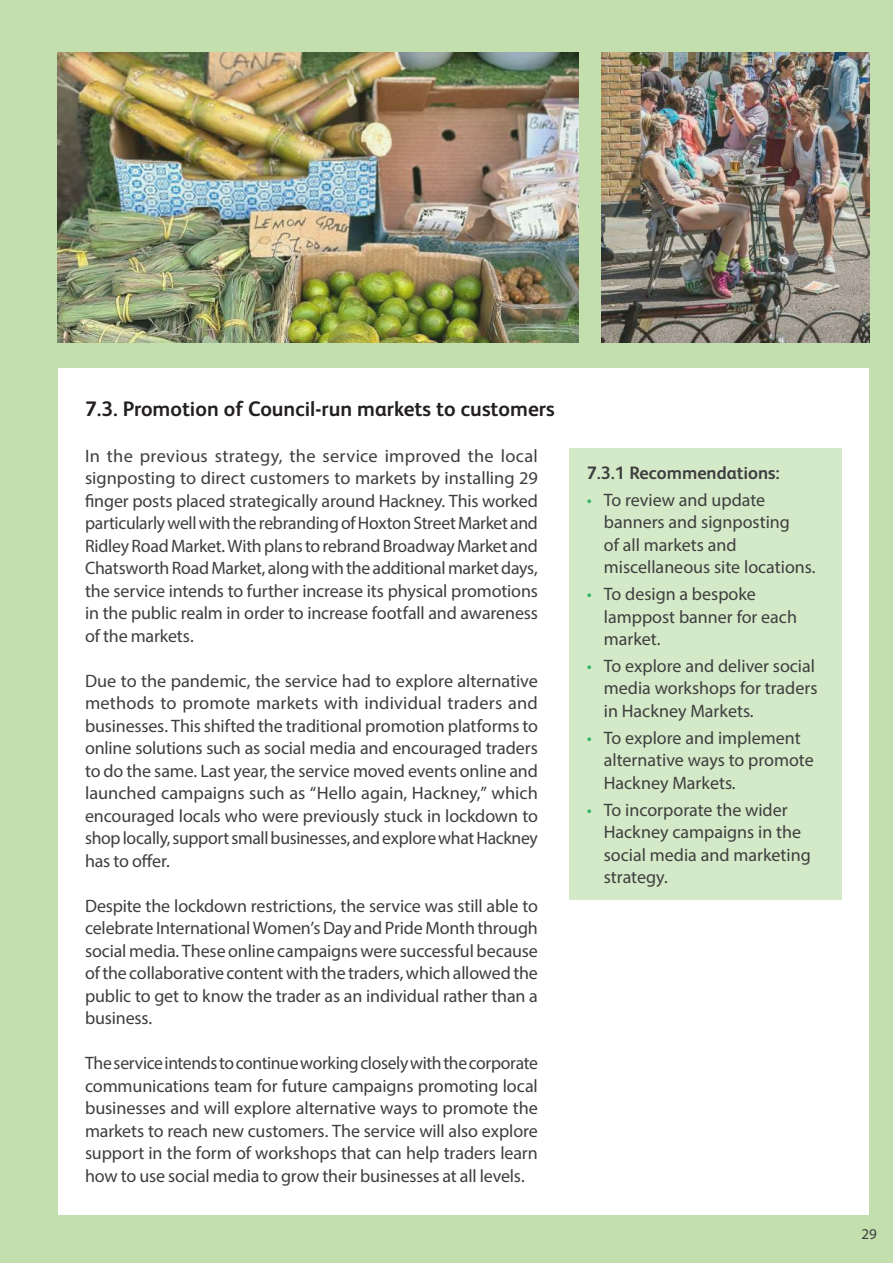
<style>
.page{position:relative;width:893px;height:1263px;background:#c2dfad}
.page>*{position:absolute;margin:0;border:0;box-sizing:border-box;transform-origin:0 0}
.t1{font:700 21px "FS Albert";color:#231f20}
.t2{font:18px/22.5px "Myriad Pro";color:#3e3e3f}
.t3{font:700 18px "FS Albert";color:#3e3e3f}
.t4{font:15px "Myriad Pro";color:#3e3e3f}
.s1{color:#35b667}
</style>
<div class="page">
<div style="left:58px;top:368px;width:810px;height:846px;background:#fff"></div>
<div style="left:570px;top:448px;width:272px;height:452px;background:#d4e9c7"></div>
<img style="left:58px;top:52px;width:520px;height:290px">
<img style="left:601px;top:52px;width:268px;height:290px">
<p class="t1" style="left:85px;top:397px;width:471px">7.3. Promotion of Council-run markets to customers</p>
<p class="t2" style="left:85px;top:444px;width:454px;text-align:justify">In the previous strategy, the service improved the local signposting to direct customers to markets by installing 29 finger posts placed strategically around Hackney. This worked particularly well with the rebranding of Hoxton Street Market and Ridley Road Market. With plans to rebrand Broadway Market and Chatsworth Road Market, along with the additional market days, the service intends to further increase its physical promotions in the public realm in order to increase footfall and awareness of the markets.</p>
<p class="t2" style="left:85px;top:669px;width:454px;text-align:justify">Due to the pandemic, the service had to explore alternative methods to promote markets with individual traders and businesses. This shifted the traditional promotion platforms to online solutions such as social media and encouraged traders to do the same. Last year, the service moved events online and launched campaigns such as “Hello again, Hackney,” which encouraged locals who were previously stuck in lockdown to shop locally, support small businesses, and explore what Hackney has to offer.</p>
<p class="t2" style="left:85px;top:894px;width:454px;text-align:justify">Despite the lockdown restrictions, the service was still able to celebrate International Women’s Day and Pride Month through social media. These online campaigns were successful because of the collaborative content with the traders, which allowed the public to get to know the trader as an individual rather than a business.</p>
<p class="t2" style="left:85px;top:1052px;width:454px;text-align:justify">The service intends to continue working closely with the corporate communications team for future campaigns promoting local businesses and will explore alternative ways to promote the markets to reach new customers. The service will also explore support in the form of workshops that can help traders learn how to use social media to grow their businesses at all levels.</p>
<p class="t3" style="left:587px;top:463px;width:195px">7.3.1 Recommendations:</p>
<p class="t2" style="left:604px;top:488px;width:213px;text-indent:-17px"><span class="s1">•</span> To review and update banners and signposting<br>of all markets and miscellaneous site locations.</p>
<p class="t2" style="left:604px;top:583px;width:195px;text-indent:-17px"><span class="s1">•</span> To design a bespoke lamppost banner for each market.</p>
<p class="t2" style="left:604px;top:654px;width:215px;text-indent:-17px"><span class="s1">•</span> To explore and deliver social media workshops for traders in Hackney Markets.</p>
<p class="t2" style="left:604px;top:726px;width:211px;text-indent:-17px"><span class="s1">•</span> To explore and implement alternative ways to promote<br>Hackney Markets.</p>
<p class="t2" style="left:604px;top:798px;width:208px;text-indent:-17px"><span class="s1">•</span> To incorporate the wider<br>Hackney campaigns in the social media and marketing strategy.</p>
<p class="t4" style="left:861px;top:1225px;width:17px">29</p>
</div>
